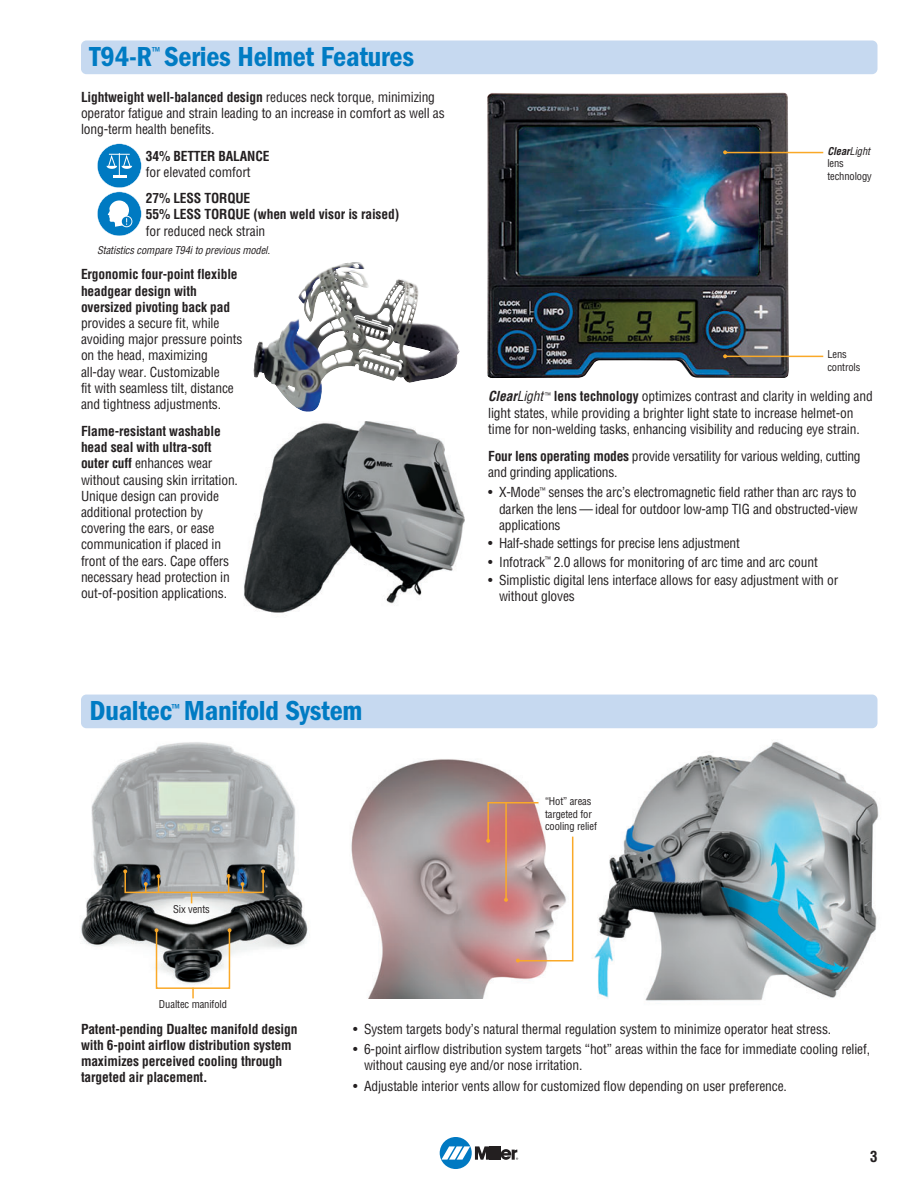
<style>
.page{position:relative;width:918px;height:1188px;background:#fff}
.page>*{position:absolute;margin:0;border:0;box-sizing:border-box;transform-origin:0 0}
.t1{font:28.5px "ITC Franklin Gothic Std Dm Cd";letter-spacing:-.01em;color:#007bc3}
.t2{font:700 condensed 15px "Helvetica";color:#231f20}
.t3{font:condensed 13.5px/16.2px "Helvetica";letter-spacing:-.01em;color:#231f20}
.t4{font:700 condensed 13.5px/16.2px "Helvetica";letter-spacing:-.01em;color:#231f20}
.t5{font:500 condensed 12px "ITC Franklin Gothic Std";color:#007bc3}
.t6{font:condensed 10.5px/12.6px "Helvetica";letter-spacing:-.01em;color:#231f20}
.t7{font:italic condensed 10.5px "Helvetica";color:#231f20}
.s1{font-weight:700}
.s2{font-weight:700;font-style:italic}
.s3{font-style:italic}
</style>
<div class="page">
<div style="left:440px;top:1137px;width:32px;height:32px;background:#0079c2;border-radius:50%"></div>
<hr style="left:493px;top:1146px;width:4px;height:14px;background:#231f20">
<hr style="left:497px;top:1146px;width:3px;height:14px;background:#231f20">
<svg style="left:441px;top:1146px;width:52px;height:14px"></svg>
<svg style="left:501px;top:1149px;width:17px;height:11px"></svg>
<div style="left:81px;top:40px;width:797px;height:34px;background:#c6d9f0;border-radius:5px"></div>
<div style="left:81px;top:695px;width:797px;height:33px;background:#c6d9f0;border-radius:5px"></div>
<svg style="left:97px;top:144px;width:45px;height:92px"></svg>
<img style="left:351px;top:759px;width:196px;height:239px">
<img style="left:594px;top:742px;width:285px;height:259px">
<img style="left:81px;top:742px;width:227px;height:247px">
<img style="left:244px;top:421px;width:221px;height:192px">
<svg style="left:253px;top:262px;width:112px;height:150px"></svg>
<img style="left:298px;top:278px;width:162px;height:114px">
<img style="left:487px;top:92px;width:302px;height:286px">
<svg style="left:723px;top:150px;width:4px;height:4px"></svg>
<hr style="left:725px;top:152px;width:98px;height:1px;background:#faa928">
<svg style="left:723px;top:354px;width:4px;height:4px"></svg>
<hr style="left:725px;top:356px;width:98px;height:1px;background:#faa928">
<svg style="left:192px;top:989px;width:2px;height:9px"></svg>
<div style="left:124px;top:871px;width:140px;height:22px;border:2px solid #faa928"></div>
<div style="left:156px;top:929px;width:74px;height:60px;border:2px solid #faa928"></div>
<svg style="left:157px;top:874px;width:4px;height:18px"></svg>
<svg style="left:227px;top:874px;width:4px;height:18px"></svg>
<svg style="left:144px;top:882px;width:4px;height:10px"></svg>
<svg style="left:241px;top:882px;width:3px;height:10px"></svg>
<svg style="left:486px;top:801px;width:88px;height:162px"></svg>
<h1 class="t1" style="left:90px;top:47px;width:326px">T94-R Series Helmet Features</h1>
<p class="t5" style="left:152px;top:44px;width:10px">™</p>
<p class="t3" style="left:81px;top:90px;width:365px"><span class="s1">Lightweight well-balanced design</span> reduces neck torque, minimizing operator fatigue and strain leading to an increase in comfort as well as long-term health benefits.</p>
<p class="t4" style="left:146px;top:149px;width:125px">34% BETTER BALANCE</p>
<p class="t3" style="left:146px;top:165px;width:106px">for elevated comfort</p>
<p class="t4" style="left:146px;top:191px;width:255px">27% LESS TORQUE<br>55% LESS TORQUE (when weld visor is raised)</p>
<p class="t3" style="left:146px;top:224px;width:121px">for reduced neck strain</p>
<p class="t7" style="left:97px;top:246px;width:177px">Statistics compare T94ito previous model.</p>
<p class="t4" style="left:81px;top:268px;width:158px">Ergonomic four-point flexible headgear design with oversized pivoting back pad</p>
<p class="t3" style="left:81px;top:316px;width:163px">provides a secure fit, while avoiding major pressure points on the head, maximizing all-day wear. Customizable<br>fit with seamless tilt, distance and tightness adjustments.</p>
<p class="t3" style="left:81px;top:424px;width:159px"><span class="s1">Flame-resistant washable head seal with ultra-soft outer cuff</span> enhances wear without causing skin irritation.<br>Unique design can provide additional protection by covering the ears, or ease communication if placed in front of the ears. Cape offers necessary head protection in out-of-position applications.</p>
<h1 class="t1" style="left:90px;top:701px;width:274px">Dualtec Manifold System</h1>
<p class="t5" style="left:171px;top:701px;width:10px">™</p>
<p class="t6" style="left:173px;top:904px;width:38px">Six vents</p>
<p class="t6" style="left:159px;top:999px;width:70px">Dualtec manifold</p>
<p class="t6" style="left:827px;top:145px;width:46px"><span class="s2">Clear</span><span class="s3">Light </span>lens technology</p>
<p class="t6" style="left:827px;top:349px;width:35px">Lens controls</p>
<p class="t3" style="left:488px;top:389px;width:386px"><span class="s2">Clear</span><span class="s3">Light</span><sup>™</sup> <span class="s1">lens technology</span> optimizes contrast and clarity in welding and light states, while providing a brighter light state to increase helmet-on time for non-welding tasks, enhancing visibility and reducing eye strain.</p>
<p class="t3" style="left:488px;top:449px;width:374px"><span class="s1">Four lens operating modes</span> provide versatility for various welding, cutting and grinding applications.</p>
<p class="t3" style="left:499px;top:486px;width:360px;text-align:justify;text-indent:-11px">• X-Mode<sup>™</sup> senses the arc’s electromagnetic field rather than arc rays to darken the lens — ideal for outdoor low-amp TIG and obstructed-view applications</p>
<p class="t3" style="left:488px;top:536px;width:253px">• Half-shade settings for precise lens adjustment</p>
<p class="t3" style="left:488px;top:555px;width:331px">• Infotrack<sup>™</sup> 2.0 allows for monitoring of arc time and arc count</p>
<p class="t3" style="left:499px;top:573px;width:341px;text-indent:-11px">• Simplistic digital lens interface allows for easy adjustment with or without gloves</p>
<p class="t6" style="left:545px;top:796px;width:53px">“Hot” areas targeted for cooling relief</p>
<p class="t4" style="left:81px;top:1022px;width:218px">Patent-pending Dualtec manifold design with 6-point airflow distribution system maximizes perceived cooling through targeted air placement.</p>
<p class="t3" style="left:353px;top:1022px;width:480px">• System targets body’s natural thermal regulation system to minimize operator heat stress.</p>
<p class="t3" style="left:364px;top:1042px;width:508px;text-indent:-11px">• 6-point airflow distribution system targets “hot” areas within the face for immediate cooling relief, without causing eye and/or nose irritation.</p>
<p class="t3" style="left:353px;top:1079px;width:435px">• Adjustable interior vents allow for customized flow depending on user preference.</p>
<p class="t2" style="left:870px;top:1151px;width:9px">3</p>
</div>
